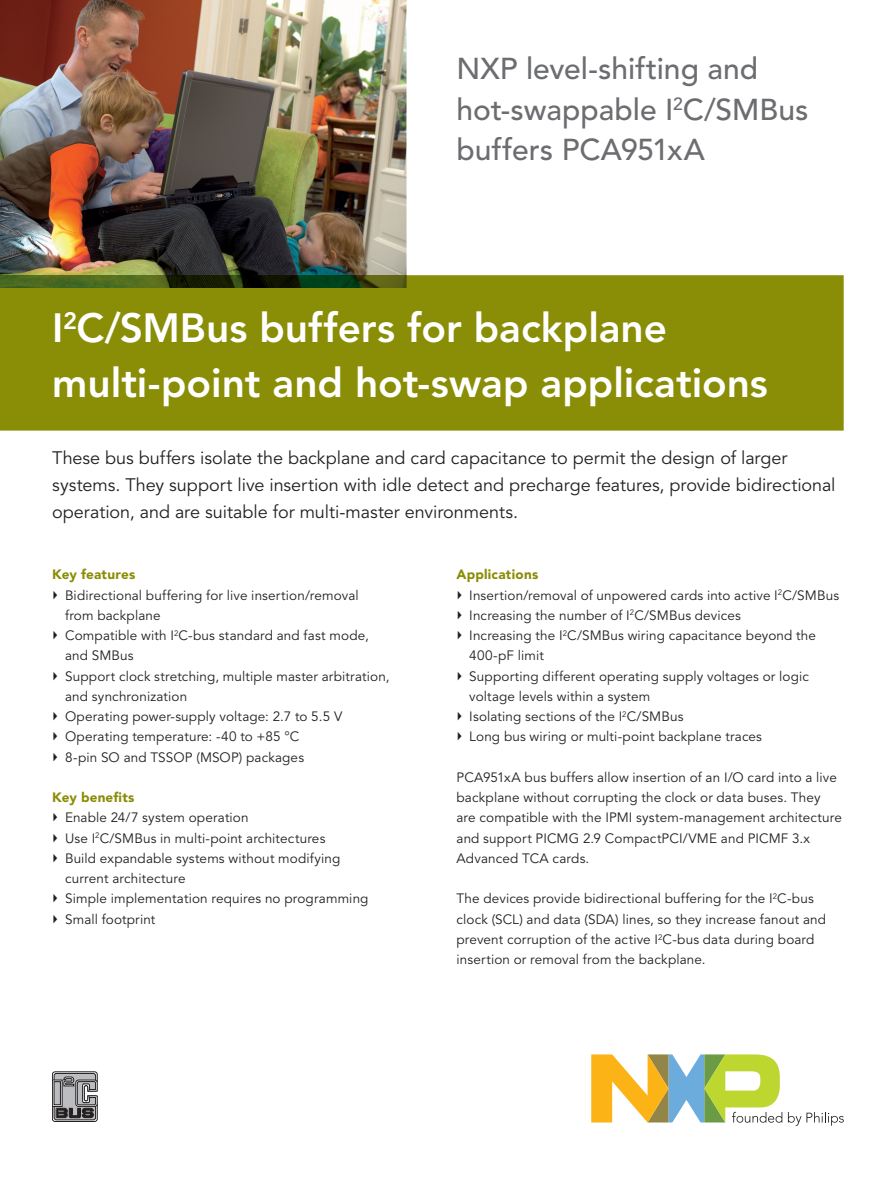
<style>
.page{position:relative;width:896px;height:1194px;background:#fff}
.page>*{position:absolute;margin:0;border:0;box-sizing:border-box;transform-origin:0 0}
.t1{font:800 40.5px/54px "Avenir LT Std";color:#fff}
.t2{font:500 30px/40.5px "Avenir LT Std";color:#6c6d70}
.t3{font:18px/27px "Avenir LT Std";color:#231f20}
.t4{font:13.5px/20.2px "Avenir LT Std";letter-spacing:.01em;color:#231f20}
.t5{font:900 13.5px "Avenir LT Std";letter-spacing:.015em;color:#8a8d06}
.s1{font-weight:900;color:#8a8d06}
</style>
<div class="page">
<img style="left:0;top:0;width:406px;height:275px">
<div style="left:0;top:275px;width:843px;height:155px;background:#8a8d06"></div>
<img style="left:0;top:275px;width:406px;height:13px">
<svg style="left:591px;top:1054px;width:252px;height:71px"></svg>
<svg style="left:52px;top:1071px;width:45px;height:50px;background:#858485"></svg>
<h2 class="t2" style="left:456px;top:51px;width:353px">NXP level-shifting and hot-swappable I<sup>2</sup>C/SMBus buffers PCA951xA</h2>
<h1 class="t1" style="left:52px;top:304px;width:717px">I<sup>2</sup>C/SMBus buffers for backplane multi-point and hot-swap applications</h1>
<p class="t3" style="left:52px;top:446px;width:784px">These bus buffers isolate the backplane and card capacitance to permit the design of larger systems. They support live insertion with idle detect and precharge features, provide bidirectional operation, and are suitable for multi-master environments.</p>
<p class="t5" style="left:52px;top:568px;width:85px">Key features</p>
<p class="t4" style="left:65px;top:585px;width:326px">Bidirectional buffering for live insertion/removal from backplane<br>Compatible with I<sup>2</sup>C-bus standard and fast mode, and SMBus<br>Support clock stretching, multiple master arbitration, and synchronization<br>Operating power-supply voltage: 2.7 to 5.5 V Operating temperature: -40 to +85 °C<br>8-pin SO and TSSOP (MSOP) packages</p>
<p class="t5" style="left:52px;top:791px;width:84px">Key benefits</p>
<p class="t4" style="left:65px;top:808px;width:305px">Enable 24/7 system operation<br>Use I<sup>2</sup>C/SMBus in multi-point architectures<br>Build expandable systems without modifying current architecture<br>Simple implementation requires no programming Small footprint</p>
<p class="t4" style="left:469px;top:565px;width:371px;text-indent:-13px"><span class="s1">Applications<br></span>Insertion/removal of unpowered cards into active I<sup>2</sup>C/SMBus Increasing the number of I<sup>2</sup>C/SMBus devices<br>Increasing the I<sup>2</sup>C/SMBus wiring capacitance beyond the 400-pF limit<br>Supporting different operating supply voltages or logic voltage levels within a system<br>Isolating sections of the I<sup>2</sup>C/SMBus<br>Long bus wiring or multi-point backplane traces</p>
<p class="t4" style="left:456px;top:767px;width:387px">PCA951xA bus buffers allow insertion of an I/O card into a live backplane without corrupting the clock or data buses. They are compatible with the IPMI system-management architecture and support PICMG 2.9 CompactPCI/VME and PICMF 3.x Advanced TCA cards.</p>
<p class="t4" style="left:456px;top:889px;width:371px">The devices provide bidirectional buffering for the I<sup>2</sup>C-bus clock (SCL) and data (SDA) lines, so they increase fanout and prevent corruption of the active I<sup>2</sup>C-bus data during board insertion or removal from the backplane.</p>
</div>
